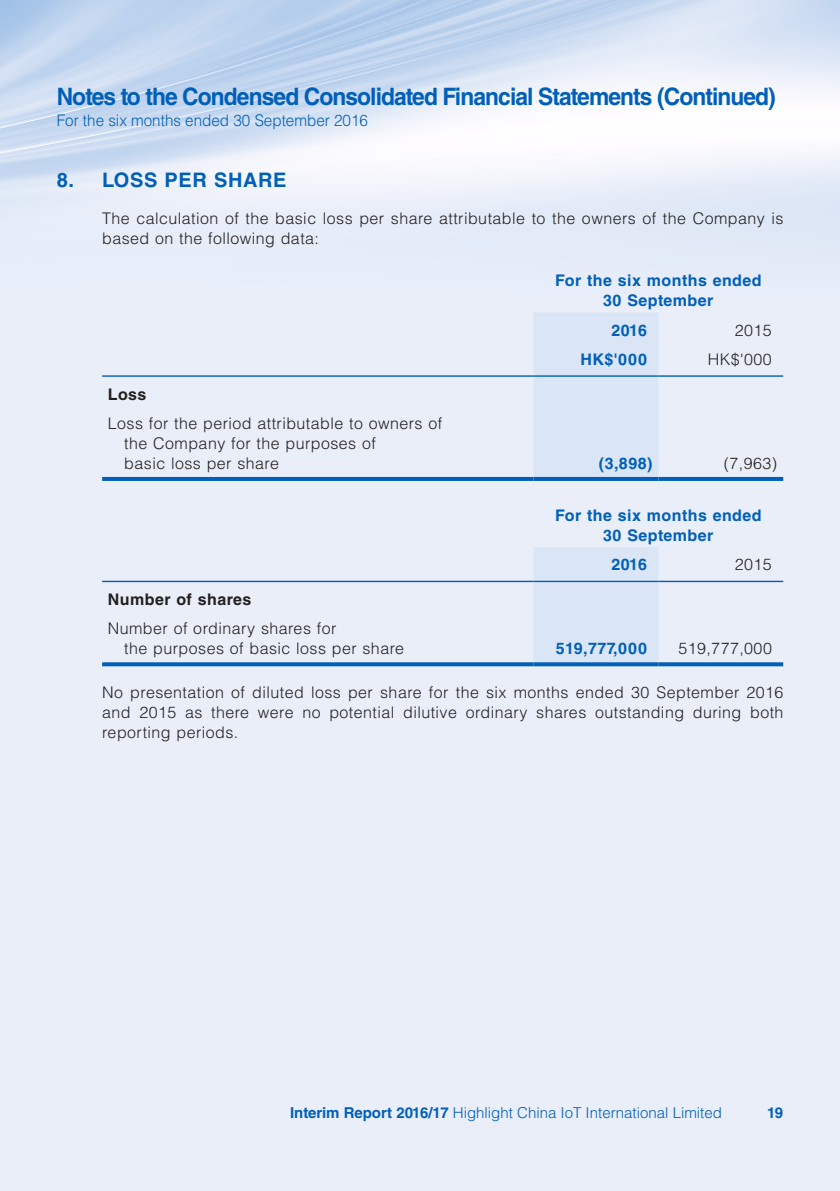
<style>
.page{position:relative;width:840px;height:1191px;background:#fff}
.page>*{position:absolute;margin:0;border:0;box-sizing:border-box;transform-origin:0 0}
.t1{font:700 24px "Helvetica LT Std";letter-spacing:-.04em;color:#005fb9;scale:.95 1}
.t2{font:700 20px "Helvetica LT Std";letter-spacing:.03em;color:#005fb9}
.t3{font:300 16px/20px "Helvetica LT Std";letter-spacing:.03em;color:#231f20}
.t4{font:700 16px/20px "Helvetica LT Std";letter-spacing:.03em;color:#005fb9;text-align:center}
.t5{font:300 16px "Helvetica LT Std";color:#005fb9;scale:.95 1}
.t6{font:700 16px "Helvetica LT Std";letter-spacing:.03em;color:#231f20}
.t7{font:300 15px "Helvetica LT Std";color:#005fb9}
.t8{font:700 15px "Helvetica LT Std";color:#005fb9}
.s1{font-weight:700}
</style>
<div class="page">
<img style="left:0;top:0;width:839px;height:1191px">
<div style="left:533px;top:312px;width:125px;height:165px;background:#dae5f5"></div>
<hr style="left:102px;top:375px;width:431px;height:2px;background:#005fb9">
<hr style="left:533px;top:375px;width:125px;height:2px;background:#005fb9">
<hr style="left:658px;top:375px;width:124px;height:2px;background:#005fb9">
<hr style="left:102px;top:477px;width:431px;height:4px;background:#005fb9">
<hr style="left:533px;top:477px;width:125px;height:4px;background:#005fb9">
<hr style="left:658px;top:477px;width:124px;height:4px;background:#005fb9">
<div style="left:533px;top:547px;width:125px;height:115px;background:#dae5f5"></div>
<hr style="left:102px;top:581px;width:431px;height:1px;background:#005fb9">
<hr style="left:533px;top:581px;width:125px;height:1px;background:#005fb9">
<hr style="left:658px;top:581px;width:124px;height:1px;background:#005fb9">
<svg style="left:102px;top:662px;width:431px;height:4px;background:#1169bd"></svg>
<svg style="left:533px;top:662px;width:125px;height:4px"></svg>
<svg style="left:658px;top:662px;width:124px;height:4px"></svg>
<h1 class="t1" style="left:57px;top:82px;width:758px">Notes to the Condensed Consolidated Financial Statements (Continued)</h1>
<p class="t5" style="left:57px;top:111px;width:329px">For the six months ended 30 September 2016</p>
<p class="t2" style="left:57px;top:167px;width:231px">8. LOSS PER SHARE</p>
<p class="t3" style="left:102px;top:208px;width:682px">The calculation of the basic loss per share attributable to the owners of the Company is based on the following data:</p>
<p class="t4" style="left:555px;top:270px;width:208px">For the six months ended<br>30 September</p>
<p class="t4" style="left:611px;top:320px;width:37px">2016</p>
<p class="t3" style="left:734px;top:320px;width:38px">2015</p>
<p class="t4" style="left:580px;top:349px;width:68px">HK$'000</p>
<p class="t3" style="left:707px;top:349px;width:66px">HK$'000</p>
<p class="t6" style="left:108px;top:384px;width:40px">Loss</p>
<p class="t3" style="left:124px;top:413px;width:319px;text-indent:-16px">Loss for the period attributable to owners of the Company for the purposes of<br>basic loss per share</p>
<p class="t4" style="left:598px;top:453px;width:55px">(3,898)</p>
<p class="t3" style="left:723px;top:453px;width:55px">(7,963)</p>
<p class="t4" style="left:555px;top:505px;width:208px">For the six months ended<br>30 September</p>
<p class="t4" style="left:611px;top:554px;width:37px">2016</p>
<p class="t3" style="left:734px;top:554px;width:38px">2015</p>
<p class="t6" style="left:108px;top:589px;width:145px">Number of shares</p>
<p class="t3" style="left:124px;top:618px;width:281px;text-indent:-16px">Number of ordinary shares for<br>the purposes of basic loss per share</p>
<p class="t4" style="left:555px;top:638px;width:93px">519,777,000</p>
<p class="t3" style="left:678px;top:638px;width:95px">519,777,000</p>
<p class="t3" style="left:102px;top:682px;width:682px;text-align:justify">No presentation of diluted loss per share for the six months ended 30 September 2016 and 2015 as there were no potential dilutive ordinary shares outstanding during both reporting periods.</p>
<p class="t7" style="left:290px;top:1103px;width:433px"><span class="s1">Interim Report 2016/17</span> Highlight China IoT International Limited</p>
<p class="t8" style="left:766px;top:1104px;width:18px">19</p>
</div>
